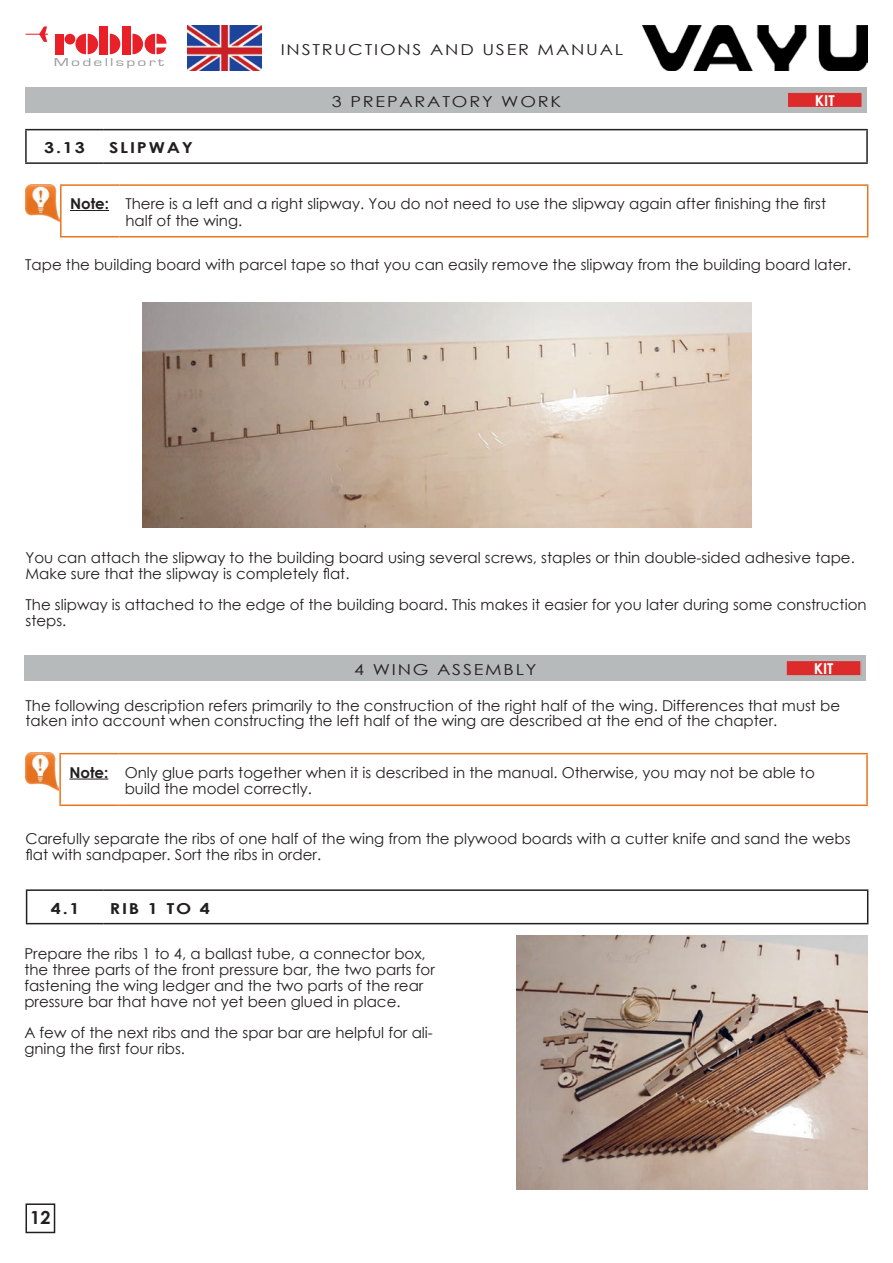
<style>
.page{position:relative;width:893px;height:1263px;background:#fff}
.page>*{position:absolute;margin:0;border:0;box-sizing:border-box;transform-origin:0 0}
.t1{font:700 18px "Century Gothic";color:#231f20}
.t2{font:15.15px "Century Gothic";letter-spacing:.1em;color:#231f20;scale:1.19 1}
.t3{font:700 15.15px "Century Gothic";letter-spacing:.1em;color:#231f20;scale:1.19 1}
.t4{font:15px/15.8px "Century Gothic";color:#231f20}
.t5{font:700 15px "Century Gothic";color:#fff}
.t6{font:11.7px "Eurostile";letter-spacing:.125em;color:#989b9f;scale:1.5 1}
.s1{font-weight:700}
</style>
<div class="page">
<div style="left:26px;top:1203px;width:29px;height:30px;border:2px solid #231f20"></div>
<div style="left:99px;top:26px;width:9px;height:28px;background:#ea2029"></div>
<div style="left:122px;top:26px;width:9px;height:28px;background:#ea2029"></div>
<div style="left:55px;top:34px;width:9px;height:20px;background:#ea2029"></div>
<svg style="left:110px;top:34px;width:11px;height:20px"></svg>
<svg style="left:75px;top:34px;width:24px;height:20px"></svg>
<div style="left:65px;top:34px;width:10px;height:11px;background:#ea2029;border-radius:50%"></div>
<svg style="left:26px;top:26px;width:22px;height:16px"></svg>
<svg style="left:133px;top:33px;width:34px;height:22px"></svg>
<img style="left:187px;top:26px;width:75px;height:45px">
<img style="left:642px;top:26px;width:225px;height:45px">
<hr style="left:25px;top:129px;width:78px;height:1px;background:#231f20">
<hr style="left:25px;top:130px;width:2px;height:32px;background:#231f20">
<hr style="left:103px;top:129px;width:765px;height:1px;background:#231f20">
<hr style="left:866px;top:130px;width:2px;height:32px;background:#231f20">
<hr style="left:25px;top:162px;width:78px;height:2px;background:#231f20">
<hr style="left:103px;top:162px;width:765px;height:2px;background:#231f20">
<div style="left:26px;top:87px;width:841px;height:26px;background:#b7baba"></div>
<div style="left:787px;top:92px;width:75px;height:16px;background:#dd2b2b"></div>
<div style="left:786px;top:91px;width:77px;height:17px;border:2px solid #b7baba"></div>
<img style="left:142px;top:303px;width:609px;height:224px">
<div style="left:24px;top:655px;width:842px;height:26px;background:#b7baba"></div>
<div style="left:786px;top:660px;width:75px;height:16px;background:#dd2b2b"></div>
<div style="left:785px;top:660px;width:77px;height:17px;border:2px solid #b7baba"></div>
<hr style="left:26px;top:889px;width:78px;height:2px;background:#231f20">
<hr style="left:26px;top:891px;width:1px;height:32px;background:#231f20">
<hr style="left:104px;top:889px;width:764px;height:2px;background:#231f20">
<hr style="left:867px;top:891px;width:1px;height:32px;background:#231f20">
<hr style="left:26px;top:923px;width:78px;height:1px;background:#231f20">
<hr style="left:104px;top:923px;width:764px;height:1px;background:#231f20">
<img style="left:516px;top:935px;width:351px;height:254px">
<img style="left:26px;top:184px;width:34px;height:38px">
<hr style="left:60px;top:184px;width:59px;height:2px;background:#e9731e">
<hr style="left:60px;top:186px;width:2px;height:50px;background:#e9731e">
<hr style="left:119px;top:184px;width:749px;height:2px;background:#e9731e">
<hr style="left:867px;top:186px;width:1px;height:50px;background:#e9731e">
<hr style="left:60px;top:236px;width:59px;height:1px;background:#e9731e">
<hr style="left:119px;top:236px;width:749px;height:1px;background:#e9731e">
<hr style="left:70px;top:210px;width:39px;height:1px;background:#231f20">
<img style="left:25px;top:753px;width:34px;height:37px">
<hr style="left:59px;top:753px;width:60px;height:1px;background:#e9731e">
<hr style="left:59px;top:754px;width:2px;height:50px;background:#e9731e">
<hr style="left:119px;top:753px;width:749px;height:1px;background:#e9731e">
<hr style="left:866px;top:754px;width:2px;height:50px;background:#e9731e">
<hr style="left:59px;top:804px;width:60px;height:2px;background:#e9731e">
<hr style="left:119px;top:804px;width:749px;height:2px;background:#e9731e">
<hr style="left:69px;top:779px;width:39px;height:1px;background:#231f20">
<p class="t6" style="left:54px;top:55px;width:75px">Modellsport</p>
<p class="t3" style="left:44px;top:136px;width:36px">3.13</p>
<p class="t3" style="left:109px;top:136px;width:72px">SLIPWAY</p>
<p class="t2" style="left:281px;top:39px;width:289px">INSTRUCTIONS AND USER MANUAL</p>
<p class="t2" style="left:332px;top:91px;width:194px">3 PREPARATORY WORK</p>
<p class="t5" style="left:815px;top:89px;width:21px">KIT</p>
<p class="t4" style="left:125px;top:195px;width:702px;line-height:16.5px;text-indent:-55px"><span class="s1">Note:</span> There is a left and a right slipway. You do not need to use the slipway again after finishing the first half of the wing.</p>
<p class="t4" style="left:25px;top:257px;width:827px">Tape the building board with parcel tape so that you can easily remove the slipway from the building board later.</p>
<p class="t4" style="left:26px;top:549px;width:831px">You can attach the slipway to the building board using several screws, staples or thin double-sided adhesive tape.<br>Make sure that the slipway is completely flat.</p>
<p class="t4" style="left:26px;top:597px;width:843px">The slipway is attached to the edge of the building board. This makes it easier for you later during some construction steps.</p>
<p class="t2" style="left:354px;top:659px;width:155px">4 WING ASSEMBLY</p>
<p class="t5" style="left:814px;top:657px;width:21px">KIT</p>
<p class="t4" style="left:26px;top:697px;width:816px">The following description refers primarily to the construction of the right half of the wing. Differences that must be taken into account when constructing the left half of the wing are described at the end of the chapter.</p>
<p class="t4" style="left:125px;top:764px;width:692px;line-height:16.5px;text-indent:-55px"><span class="s1">Note:</span> Only glue parts together when it is described in the manual. Otherwise, you may not be able to build the model correctly.</p>
<p class="t4" style="left:26px;top:830px;width:827px">Carefully separate the ribs of one half of the wing from the plywood boards with a cutter knife and sand the webs flat with sandpaper. Sort the ribs in order.</p>
<p class="t3" style="left:51px;top:897px;width:26px">4.1</p>
<p class="t3" style="left:110px;top:897px;width:86px">RIB 1 TO 4</p>
<p class="t4" style="left:24px;top:946px;width:412px">Prepare the ribs 1 to 4, a ballast tube, a connector box, the three parts of the front pressure bar, the two parts for fastening the wing ledger and the two parts of the rear pressure bar that have not yet been glued in place.</p>
<p class="t4" style="left:24px;top:1024px;width:410px">A few of the next ribs and the spar bar are helpful for ali&shy;gning the first four ribs.</p>
<p class="t1" style="left:30px;top:1204px;width:22px">12</p>
</div>
